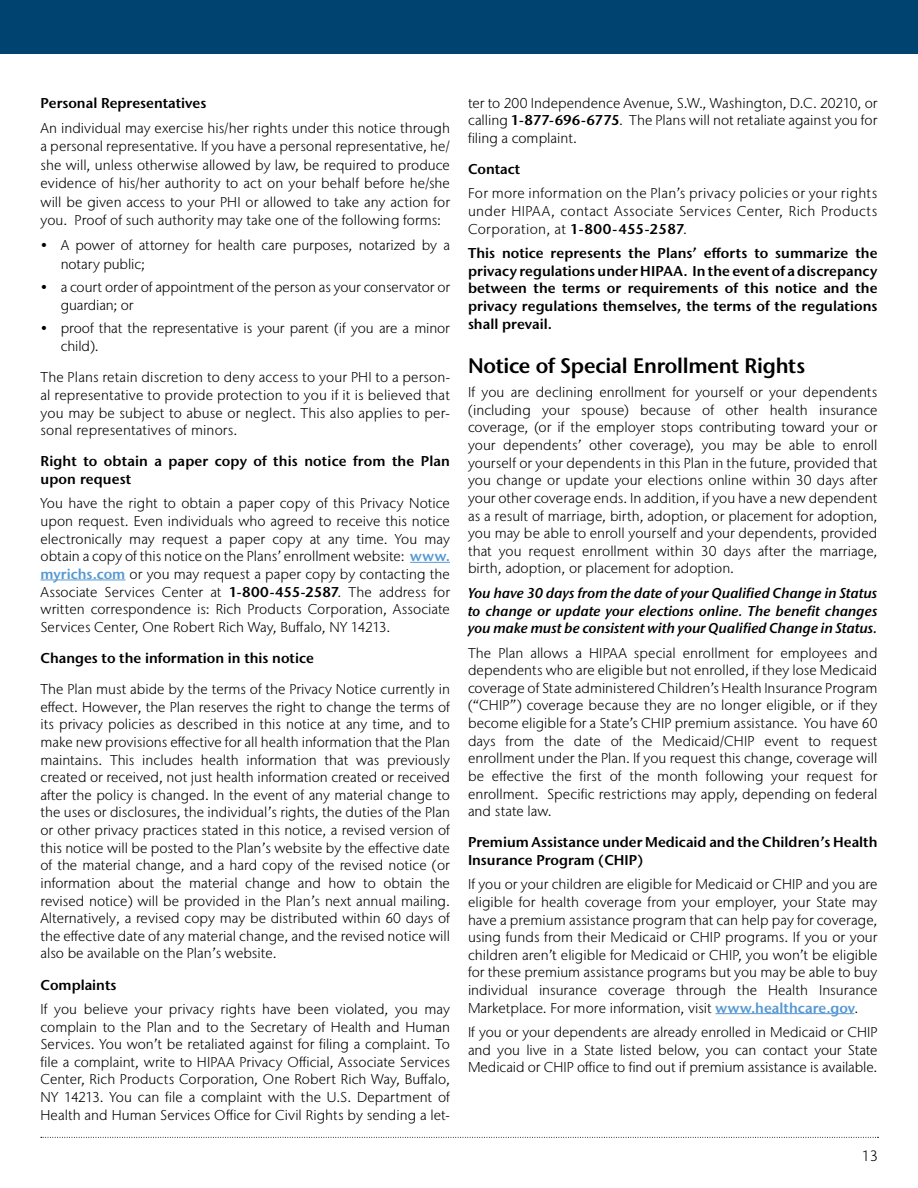
<style>
.page{position:relative;width:918px;height:1188px;background:#fff}
.page>*{position:absolute;margin:0;border:0;box-sizing:border-box;transform-origin:0 0}
.t1{font:600 21px "Stone Sans IIITC Pro";letter-spacing:-.015em;color:#000}
.t2{font:300 15px "Stone Sans IIITC Pro";color:#000}
.t3{font:300 14.25px/17.7px "Stone Sans IIITC Pro";color:#000;text-align:justify}
.t4{font:600 14.25px/17.7px "Stone Sans IIITC Pro";color:#000}
.t5{font:italic 600 14.25px/17.7px "Stone Sans IIITC Pro";letter-spacing:.005em;color:#000;text-align:justify}
.s1{font-weight:600;color:#5698d2}
.s2{font-weight:600}
</style>
<div class="page">
<svg style="left:41px;top:1137px;width:838px;height:1px"></svg>
<div style="left:0;top:0;width:918px;height:54px;background:#004270"></div>
<hr style="left:410px;top:562px;width:40px;height:1px;background:#5698d2">
<hr style="left:40px;top:580px;width:85px;height:1px;background:#5698d2">
<hr style="left:716px;top:1013px;width:138px;height:1px;background:#5698d2">
<p class="t4" style="left:40px;top:94px;width:167px">Personal Representatives</p>
<p class="t3" style="left:40px;top:119px;width:411px;line-height:18.5px">An individual may exercise his/her rights under this notice through a personal representative. If you have a personal representative, he/ she will, unless otherwise allowed by law, be required to produce evidence of his/her authority to act on your behalf before he/she will be given access to your PHI or allowed to take any action for you. Proof of such authority may take one of the following forms:</p>
<p class="t3" style="left:61px;top:236px;width:391px;line-height:18.5px;text-indent:-20px">• A power of attorney for health care purposes, notarized by a notary public;</p>
<p class="t3" style="left:61px;top:277px;width:391px;line-height:18.5px;text-indent:-20px">• a court order of appointment of the person as your conservator or guardian; or</p>
<p class="t3" style="left:61px;top:319px;width:391px;line-height:18.5px;text-indent:-20px">• proof that the representative is your parent (if you are a minor child).</p>
<p class="t3" style="left:40px;top:368px;width:411px">The Plans retain discretion to deny access to your PHI to a person&shy;al representative to provide protection to you if it is believed that you may be subject to abuse or neglect. This also applies to per&shy;sonal representatives of minors.</p>
<p class="t4" style="left:40px;top:452px;width:411px">Right to obtain a paper copy of this notice from the Plan upon request</p>
<p class="t3" style="left:40px;top:494px;width:411px">You have the right to obtain a paper copy of this Privacy Notice upon request. Even individuals who agreed to receive this notice electronically may request a paper copy at any time. You may obtain a copy of this notice on the Plans’ enrollment website: <span class="s1">www. myrichs.com</span> or you may request a paper copy by contacting the Associate Services Center at <span class="s2">1-800-455-2587</span>. The address for written correspondence is: Rich Products Corporation, Associate Services Center, One Robert Rich Way, Buffalo, NY 14213.</p>
<p class="t4" style="left:40px;top:649px;width:275px">Changes to the information in this notice</p>
<p class="t3" style="left:40px;top:680px;width:411px">The Plan must abide by the terms of the Privacy Notice currently in effect. However, the Plan reserves the right to change the terms of its privacy policies as described in this notice at any time, and to make new provisions effective for all health information that the Plan maintains. This includes health information that was previously created or received, not just health information created or received after the policy is changed. In the event of any material change to the uses or disclosures, the individual’s rights, the duties of the Plan or other privacy practices stated in this notice, a revised version of this notice will be posted to the Plan’s website by the effective date of the material change, and a hard copy of the revised notice (or information about the material change and how to obtain the revised notice) will be provided in the Plan’s next annual mailing.<br>Alternatively, a revised copy may be distributed within 60 days of the effective date of any material change, and the revised notice will also be available on the Plan’s website.</p>
<p class="t4" style="left:40px;top:975px;width:77px">Complaints</p>
<p class="t3" style="left:40px;top:1000px;width:411px">If you believe your privacy rights have been violated, you may complain to the Plan and to the Secretary of Health and Human Services. You won’t be retaliated against for filing a complaint. To file a complaint, write to HIPAA Privacy Official, Associate Services Center, Rich Products Corporation, One Robert Rich Way, Buffalo, NY 14213. You can file a complaint with the U.S. Department of Health and Human Services Office for Civil Rights by sending a let-</p>
<p class="t3" style="left:468px;top:94px;width:411px">ter to 200 Independence Avenue, S.W., Washington, D.C. 20210, or calling <span class="s2">1-877-696-6775</span>. The Plans will not retaliate against you for filing a complaint.</p>
<p class="t4" style="left:468px;top:160px;width:54px">Contact</p>
<p class="t3" style="left:468px;top:185px;width:411px">For more information on the Plan’s privacy policies or your rights under HIPAA, contact Associate Services Center, Rich Products Corporation, at <span class="s2">1-800-455-2587</span>.</p>
<p class="t4" style="left:468px;top:244px;width:411px;text-align:justify">This notice represents the Plans’ efforts to summarize the privacy regulations under HIPAA. In the event of a discrepancy between the terms or requirements of this notice and the privacy regulations themselves, the terms of the regulations shall prevail.</p>
<h1 class="t1" style="left:468px;top:352px;width:339px">Notice of Special Enrollment Rights</h1>
<p class="t3" style="left:468px;top:383px;width:411px">If you are declining enrollment for yourself or your dependents (including your spouse) because of other health insurance coverage, (or if the employer stops contributing toward your or your dependents’ other coverage), you may be able to enroll yourself or your dependents in this Plan in the future, provided that you change or update your elections online within 30 days after your other coverage ends. In addition, if you have a new dependent as a result of marriage, birth, adoption, or placement for adoption, you may be able to enroll yourself and your dependents, provided that you request enrollment within 30 days after the marriage, birth, adoption, or placement for adoption.</p>
<p class="t5" style="left:468px;top:584px;width:411px">You have 30 days from the date of your Qualified Change in Status to change or update your elections online. The benefit changes you make must be consistent with your Qualified Change in Status.</p>
<p class="t3" style="left:468px;top:644px;width:411px">The Plan allows a HIPAA special enrollment for employees and dependents who are eligible but not enrolled, if they lose Medicaid coverage of State administered Children’s Health Insurance Program (“CHIP”) coverage because they are no longer eligible, or if they become eligible for a State’s CHIP premium assistance. You have 60 days from the date of the Medicaid/CHIP event to request enrollment under the Plan. If you request this change, coverage will be effective the first of the month following your request for enrollment. Specific restrictions may apply, depending on federal and state law.</p>
<p class="t4" style="left:468px;top:833px;width:411px">Premium Assistance under Medicaid and the Children’s Health<br>Insurance Program (CHIP)</p>
<p class="t3" style="left:468px;top:875px;width:411px">If you or your children are eligible for Medicaid or CHIP and you are eligible for health coverage from your employer, your State may have a premium assistance program that can help pay for coverage, using funds from their Medicaid or CHIP programs. If you or your children aren’t eligible for Medicaid or CHIP, you won’t be eligible for these premium assistance programs but you may be able to buy individual insurance coverage through the Health Insurance Marketplace. For more information, visit <span class="s1">www.healthcare.gov</span>.</p>
<p class="t3" style="left:468px;top:1023px;width:411px">If you or your dependents are already enrolled in Medicaid or CHIP and you live in a State listed below, you can contact your State Medicaid or CHIP office to find out if premium assistance is available.</p>
<p class="t2" style="left:861px;top:1147px;width:18px">13</p>
</div>
